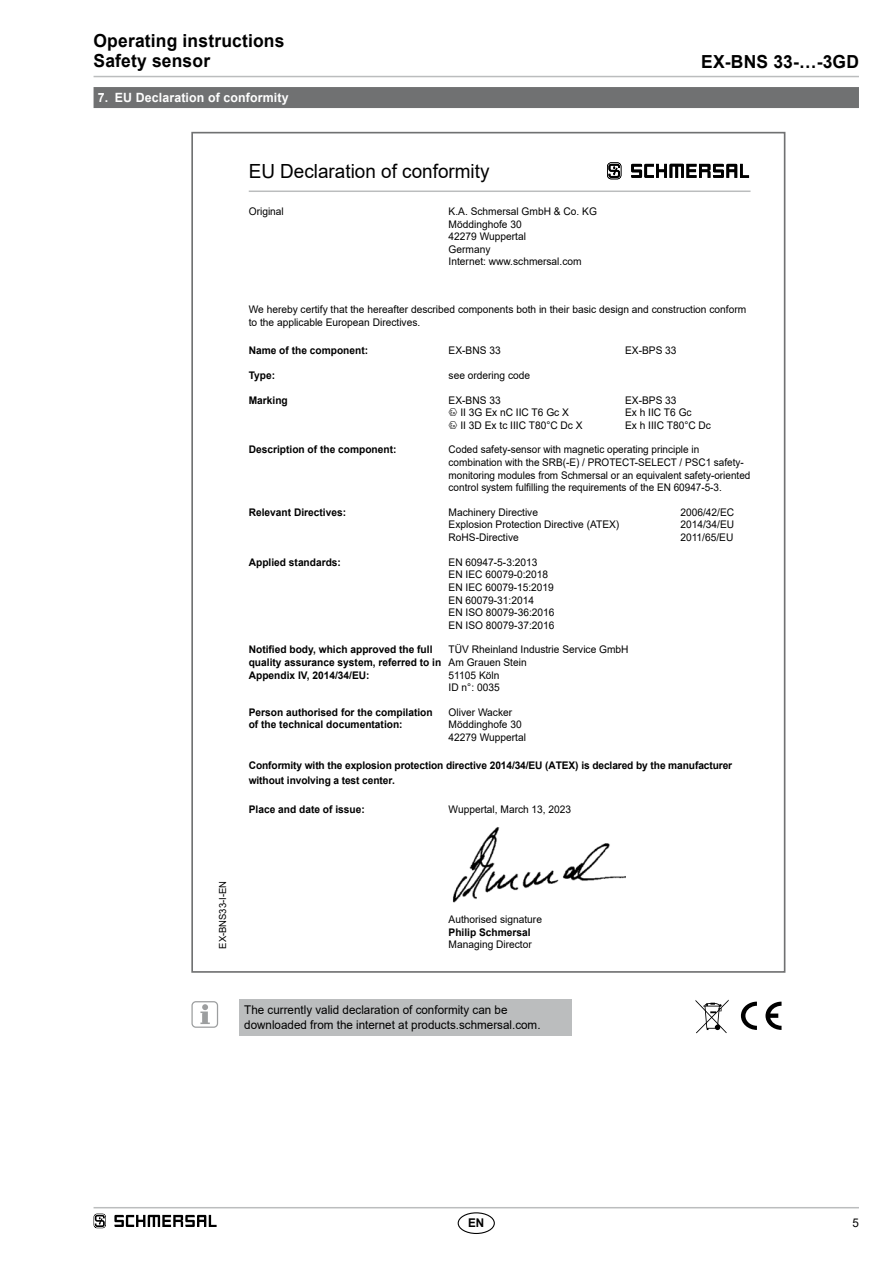
<style>
.page{position:relative;width:893px;height:1263px;background:#fff}
.page>*{position:absolute;margin:0;border:0;box-sizing:border-box;transform-origin:0 0}
._033_Content_small_l{font:19.5px "Arial";color:#000}
.t1{font:700 18px/20.2px "Arial";letter-spacing:.01em;color:#000}
.t2{font:700 12.75px "Arial";letter-spacing:.01em;color:#fff}
._240_small_li_GLR-10{font:12px/15.1px "Arial";color:#000}
.t3{font:700 12px "Arial";color:#000}
._033_Content_small_l-2{font:10.5px/12.6px "Arial";color:#000}
._031_Content_fett_li{font:700 10.5px/12.6px "Arial";color:#000}
._033_Content_small_l-3{font:10.5px/12.6px "Arial";color:#000;scale:.95 1}
.t4{font:9.75px "Arial";color:#000}
</style>
<div class="page">
<hr style="left:94px;top:1207px;width:765px;height:1px;background:#bbbdbe">
<hr style="left:94px;top:76px;width:765px;height:1px;background:#bbbdbe">
<div style="left:458px;top:1212px;width:37px;height:22px;border:1px solid #000;border-radius:50%"></div>
<div style="left:94px;top:87px;width:765px;height:21px;background:#707172"></div>
<svg style="left:695px;top:999px;width:34px;height:34px"></svg>
<hr style="left:249px;top:190px;width:501px;height:2px;background:#bbbdbe">
<svg style="left:607px;top:162px;width:14px;height:17px"></svg>
<svg style="left:631px;top:164px;width:118px;height:14px"></svg>
<div style="left:239px;top:999px;width:332px;height:37px;background:#bbbdbe"></div>
<svg style="left:200px;top:1004px;width:10px;height:20px"></svg>
<div style="left:191px;top:1001px;width:27px;height:27px;border:1px solid #9c9e9f;border-radius:4px"></div>
<img style="left:452px;top:827px;width:174px;height:76px">
<svg style="left:741px;top:1002px;width:16px;height:28px"></svg>
<svg style="left:765px;top:1002px;width:16px;height:28px"></svg>
<svg style="left:94px;top:1213px;width:12px;height:15px"></svg>
<svg style="left:114px;top:1215px;width:103px;height:12px"></svg>
<h2 class="t1" style="left:94px;top:31px;width:192px">Operating instructions<br>Safety sensor</h2>
<p class="t2" style="left:98px;top:89px;width:192px">7. EU Declaration of conformity</p>
<p class="_033_Content_small_l" style="left:249px;top:158px;width:242px">EU Declaration of conformity</p>
<p class="_033_Content_small_l-2" style="left:249px;top:205px;width:37px">Original</p>
<p class="_033_Content_small_l-2" style="left:449px;top:205px;width:150px">K.A. Schmersal GmbH &amp; Co. KG</p>
<p class="_033_Content_small_l-2" style="left:449px;top:218px;width:75px">Möddinghofe 30</p>
<p class="_033_Content_small_l-2" style="left:449px;top:230px;width:79px">42279 Wuppertal</p>
<p class="_033_Content_small_l-2" style="left:449px;top:243px;width:43px">Germany</p>
<p class="_033_Content_small_l-2" style="left:449px;top:255px;width:135px">Internet: www.schmersal.com</p>
<h2 class="t1" style="left:701px;top:52px;width:159px">EX-BNS 33-…-3GD</h2>
<p class="_033_Content_small_l-2" style="left:249px;top:303px;width:499px">We hereby certify that the hereafter described components both in their basic design and construction conform to the applicable European Directives.</p>
<p class="_031_Content_fett_li" style="left:249px;top:344px;width:121px">Name of the component:</p>
<p class="_033_Content_small_l-2" style="left:449px;top:344px;width:54px">EX-BNS 33</p>
<p class="_033_Content_small_l-2" style="left:625px;top:344px;width:53px">EX-BPS 33</p>
<p class="_031_Content_fett_li" style="left:249px;top:369px;width:28px">Type:</p>
<p class="_033_Content_small_l-2" style="left:449px;top:369px;width:83px">see ordering code</p>
<p class="_031_Content_fett_li" style="left:249px;top:394px;width:41px">Marking</p>
<p class="_033_Content_small_l-2" style="left:449px;top:393px;width:54px">EX-BNS 33</p>
<p class="_033_Content_small_l-2" style="left:460px;top:406px;width:110px">II 3G Ex nC IIC T6 Gc X</p>
<p class="_033_Content_small_l-2" style="left:460px;top:419px;width:124px">II 3D Ex tc IIIC T80°C Dc X</p>
<p class="_033_Content_small_l-2" style="left:625px;top:393px;width:53px">EX-BPS 33</p>
<p class="_033_Content_small_l-2" style="left:625px;top:406px;width:68px">Ex h IIC T6 Gc</p>
<p class="_033_Content_small_l-2" style="left:625px;top:419px;width:87px">Ex h IIIC T80°C Dc</p>
<p class="_031_Content_fett_li" style="left:249px;top:443px;width:149px">Description of the component:</p>
<p class="_033_Content_small_l-3" style="left:449px;top:443px;width:319px">Coded safety-sensor with magnetic operating principle in combination with the SRB(-E) / PROTECT-SELECT / PSC1 safety&shy;monitoring modules from Schmersal or an equivalent safety-oriented control system fulfilling the requirements of the EN 60947-5-3.</p>
<p class="_031_Content_fett_li" style="left:249px;top:506px;width:99px">Relevant Directives:</p>
<p class="_033_Content_small_l-2" style="left:449px;top:506px;width:91px">Machinery Directive</p>
<p class="_033_Content_small_l-2" style="left:449px;top:518px;width:172px">Explosion Protection Directive (ATEX)</p>
<p class="_033_Content_small_l-2" style="left:449px;top:531px;width:72px">RoHS-Directive</p>
<p class="_033_Content_small_l-2" style="left:680px;top:506px;width:55px">2006/42/EC</p>
<p class="_033_Content_small_l-2" style="left:680px;top:518px;width:55px">2014/34/EU</p>
<p class="_033_Content_small_l-2" style="left:680px;top:531px;width:55px">2011/65/EU</p>
<p class="_031_Content_fett_li" style="left:249px;top:556px;width:94px">Applied standards:</p>
<p class="_033_Content_small_l-2" style="left:449px;top:556px;width:90px">EN 60947-5-3:2013</p>
<p class="_033_Content_small_l-2" style="left:449px;top:568px;width:101px">EN IEC 60079-0:2018</p>
<p class="_033_Content_small_l-2" style="left:449px;top:581px;width:107px">EN IEC 60079-15:2019</p>
<p class="_033_Content_small_l-2" style="left:449px;top:593px;width:87px">EN 60079-31:2014</p>
<p class="_033_Content_small_l-2" style="left:449px;top:606px;width:107px">EN ISO 80079-36:2016</p>
<p class="_033_Content_small_l-2" style="left:449px;top:619px;width:107px">EN ISO 80079-37:2016</p>
<p class="_031_Content_fett_li" style="left:249px;top:643px;width:194px">Notified body, which approved the full quality assurance system, referred to in<br>Appendix IV, 2014/34/EU:</p>
<p class="_033_Content_small_l-2" style="left:449px;top:643px;width:181px">TÜV Rheinland Industrie Service GmbH</p>
<p class="_033_Content_small_l-2" style="left:449px;top:656px;width:80px">Am Grauen Stein</p>
<p class="_033_Content_small_l-2" style="left:449px;top:668px;width:52px">51105 Köln</p>
<p class="_033_Content_small_l-2" style="left:449px;top:681px;width:53px">ID n°: 0035</p>
<p class="_031_Content_fett_li" style="left:249px;top:706px;width:185px">Person authorised for the compilation of the technical documentation:</p>
<p class="_033_Content_small_l-2" style="left:449px;top:706px;width:65px">Oliver Wacker</p>
<p class="_033_Content_small_l-2" style="left:449px;top:718px;width:75px">Möddinghofe 30</p>
<p class="_033_Content_small_l-2" style="left:449px;top:731px;width:79px">42279 Wuppertal</p>
<p class="_031_Content_fett_li" style="left:249px;top:758px;width:485px;line-height:15.1px">Conformity with the explosion protection directive 2014/34/EU (ATEX) is declared by the manufacturer without involving a test center.</p>
<p class="_031_Content_fett_li" style="left:249px;top:804px;width:118px">Place and date of issue:</p>
<p class="_033_Content_small_l-2" style="left:449px;top:803px;width:124px">Wuppertal, March 13, 2023</p>
<p class="t4" style="left:216px;top:949px;width:69px;rotate:-90deg">EX-BNS33-I-EN</p>
<p class="_033_Content_small_l-2" style="left:449px;top:913px;width:95px">Authorised signature</p>
<p class="_031_Content_fett_li" style="left:449px;top:926px;width:84px">Philip Schmersal</p>
<p class="_033_Content_small_l-2" style="left:449px;top:938px;width:85px">Managing Director</p>
<p class="_240_small_li_GLR-10" style="left:244px;top:1002px;width:298px">The currently valid declaration of conformity can be downloaded from the internet at products.schmersal.com.</p>
<p class="t3" style="left:468px;top:1214px;width:18px">EN</p>
<p class="_240_small_li_GLR-10" style="left:852px;top:1215px;width:8px">5</p>
</div>
